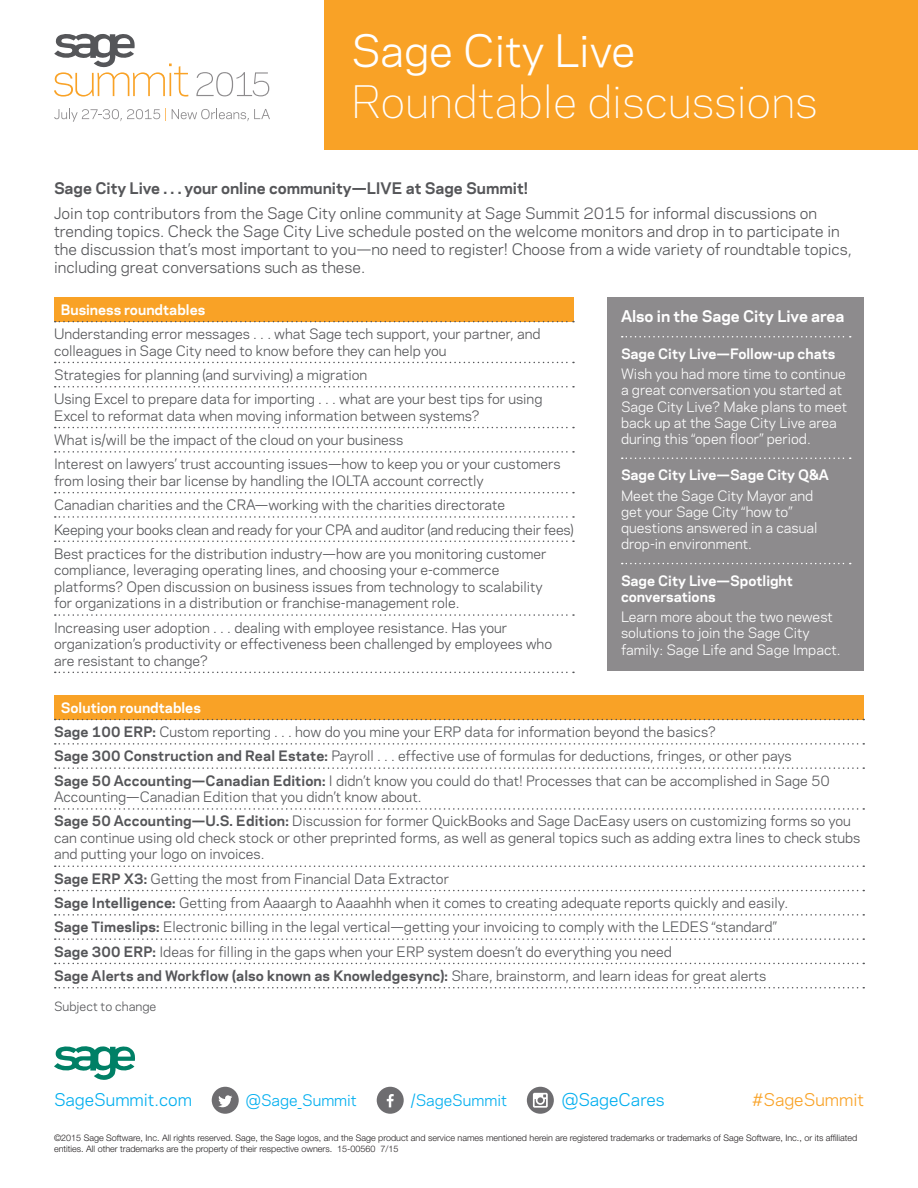
<style>
.page{position:relative;width:918px;height:1188px;background:#fff}
.page>*{position:absolute;margin:0;border:0;box-sizing:border-box;transform-origin:0 0}
.t1{font:300 42px "Polaris";color:#fff}
.t2{font:42px "Polaris";color:#fff}
.t3{font:16.5px "Polaris";color:#00aeef}
.t4{font:16.5px "Polaris";color:#f9a226}
.t5{font:15px/18px "Polaris";color:#555659}
.t6{font:700 15px "Polaris";color:#555659}
.t7{font:700 15px "Polaris";color:#fff}
.t8{font:15px "Polaris";color:#00aeef}
.t9{font:13.5px/24.3px "Polaris";color:#555659}
.t10{font:13.5px/16.2px "Polaris";color:#fff}
.t11{font:700 13.5px/16.2px "Polaris";color:#fff}
.t12{font:12px "Polaris";color:#555659}
.t13{font:300 9px/10.8px "Helvetica Neue";color:#231f20}
.s1{font-weight:700;color:#fff}
.s2{font-weight:700}
</style>
<div class="page">
<div style="left:324px;top:0;width:594px;height:149px;background:#f9a226"></div>
<svg style="left:54px;top:33px;width:135px;height:64px"></svg>
<svg style="left:196px;top:72px;width:73px;height:24px"></svg>
<svg style="left:54px;top:108px;width:112px;height:14px"></svg>
<svg style="left:172px;top:109px;width:98px;height:12px"></svg>
<div style="left:54px;top:297px;width:520px;height:25px;background:#f9a226"></div>
<svg style="left:55px;top:321px;width:519px;height:1px"></svg>
<svg style="left:55px;top:362px;width:519px;height:1px"></svg>
<svg style="left:55px;top:386px;width:519px;height:2px"></svg>
<svg style="left:55px;top:427px;width:519px;height:1px"></svg>
<svg style="left:55px;top:451px;width:519px;height:2px"></svg>
<svg style="left:55px;top:492px;width:519px;height:1px"></svg>
<svg style="left:55px;top:516px;width:519px;height:2px"></svg>
<svg style="left:55px;top:541px;width:519px;height:1px"></svg>
<svg style="left:55px;top:614px;width:519px;height:2px"></svg>
<svg style="left:55px;top:672px;width:519px;height:1px"></svg>
<div style="left:54px;top:695px;width:810px;height:25px;background:#f9a226"></div>
<svg style="left:55px;top:719px;width:809px;height:1px"></svg>
<svg style="left:55px;top:743px;width:809px;height:2px"></svg>
<svg style="left:55px;top:767px;width:809px;height:2px"></svg>
<svg style="left:55px;top:808px;width:809px;height:2px"></svg>
<svg style="left:55px;top:865px;width:809px;height:2px"></svg>
<svg style="left:55px;top:890px;width:809px;height:1px"></svg>
<svg style="left:55px;top:914px;width:809px;height:2px"></svg>
<svg style="left:55px;top:938px;width:809px;height:2px"></svg>
<svg style="left:55px;top:963px;width:809px;height:1px"></svg>
<svg style="left:55px;top:987px;width:809px;height:1px"></svg>
<div style="left:608px;top:297px;width:256px;height:374px;background:#8d8b8d"></div>
<svg style="left:622px;top:336px;width:229px;height:1px"></svg>
<svg style="left:622px;top:457px;width:229px;height:2px"></svg>
<svg style="left:622px;top:563px;width:229px;height:1px"></svg>
<svg style="left:212px;top:1087px;width:27px;height:27px"></svg>
<svg style="left:377px;top:1087px;width:27px;height:27px"></svg>
<svg style="left:527px;top:1087px;width:27px;height:27px"></svg>
<svg style="left:54px;top:1046px;width:81px;height:34px"></svg>
<h1 class="t2" style="left:351px;top:20px;width:286px">Sage City Live</h1>
<h1 class="t1" style="left:351px;top:70px;width:468px">Roundtable discussions</h1>
<p class="t6" style="left:54px;top:177px;width:476px">Sage City Live . . . your online community—LIVE at Sage Summit!</p>
<p class="t5" style="left:54px;top:203px;width:799px">Join top contributors from the Sage City online community at Sage Summit 2015 for informal discussions on trending topics. Check the Sage City Live schedule posted on the welcome monitors and drop in to participate in the discussion that’s most important to you—no need to register! Choose from a wide variety of roundtable topics, including great conversations such as these.</p>
<p class="t11" style="left:61px;top:301px;width:146px">Business roundtables</p>
<p class="t9" style="left:54px;top:325px;width:488px;line-height:16.5px">Understanding error messages . . . what Sage tech support, your partner, and colleagues in Sage City need to know before they can help you</p>
<p class="t9" style="left:54px;top:362px;width:490px">Strategies for planning (and surviving) a migration<br>Using Excel to prepare data for importing . . . what are your best tips for using</p>
<p class="t9" style="left:54px;top:403px;width:508px">Excel to reformat data when moving information between systems?<br>What is/will be the impact of the cloud on your business<br>Interest on lawyers’ trust accounting issues—how to keep you or your customers</p>
<p class="t9" style="left:54px;top:468px;width:521px">from losing their bar license by handling the IOLTA account correctly<br>Canadian charities and the CRA—working with the charities directorate<br>Keeping your books clean and ready for your CPA and auditor (and reducing their fees)<br>Best practices for the distribution industry—how are you monitoring customer</p>
<p class="t9" style="left:54px;top:561px;width:490px;line-height:16.5px">compliance, leveraging operating lines, and choosing your e-commerce platforms? Open discussion on business issues from technology to scalability for organizations in a distribution or franchise-management role.</p>
<p class="t9" style="left:54px;top:618px;width:500px;line-height:16.5px">Increasing user adoption . . . dealing with employee resistance. Has your organization’s productivity or effectiveness been challenged by employees who are resistant to change?</p>
<p class="t9" style="left:54px;top:695px;width:777px;text-indent:7px"><span class="s1">Solution roundtables<br></span><span class="s2">Sage 100 ERP:</span> Custom reporting . . . how do you mine your ERP data for information beyond the basics?<br><span class="s2">Sage 300 Construction and Real Estate:</span> Payroll . . . effective use of formulas for deductions, fringes, or other pays<br><span class="s2">Sage 50 Accounting—Canadian Edition:</span> I didn’t know you could do that! Processes that can be accomplished in Sage 50</p>
<p class="t9" style="left:54px;top:784px;width:798px">Accounting—Canadian Edition that you didn’t know about.<br><span class="s2">Sage 50 Accounting—U.S. Edition:</span> Discussion for former QuickBooks and Sage DacEasy users on customizing forms so you</p>
<p class="t9" style="left:54px;top:829px;width:808px;line-height:16.5px">can continue using old check stock or other preprinted forms, as well as general topics such as adding extra lines to check stubs and putting your logo on invoices.</p>
<p class="t9" style="left:54px;top:866px;width:736px"><span class="s2">Sage ERP X3:</span> Getting the most from Financial Data Extractor<br><span class="s2">Sage Intelligence:</span> Getting from Aaaargh to Aaaahhh when it comes to creating adequate reports quickly and easily.<br><span class="s2">Sage Timeslips:</span> Electronic billing in the legal vertical—getting your invoicing to comply with the LEDES “standard” <span class="s2">Sage 300 ERP:</span> Ideas for filling in the gaps when your ERP system doesn’t do everything you need<br><span class="s2">Sage Alerts and Workflow (also known as Knowledgesync):</span> Share, brainstorm, and learn ideas for great alerts</p>
<p class="t12" style="left:54px;top:997px;width:104px">Subject to change</p>
<p class="t7" style="left:621px;top:305px;width:225px">Also in the Sage City Live area</p>
<p class="t11" style="left:621px;top:345px;width:216px">Sage City Live—Follow-up chats</p>
<p class="t10" style="left:621px;top:365px;width:228px">Wish you had more time to continue a great conversation you started at Sage City Live? Make plans to meet back up at the Sage City Live area during this “open floor” period.</p>
<p class="t11" style="left:621px;top:466px;width:209px">Sage City Live—Sage City Q&amp;A</p>
<p class="t10" style="left:621px;top:487px;width:198px">Meet the Sage City Mayor and get your Sage City “how to” questions answered in a casual drop-in environment.</p>
<p class="t11" style="left:621px;top:572px;width:173px">Sage City Live—Spotlight conversations</p>
<p class="t10" style="left:621px;top:608px;width:221px">Learn more about the two newest solutions to join the Sage City family: Sage Life and Sage Impact.</p>
<p class="t3" style="left:54px;top:1088px;width:139px">SageSummit.com</p>
<p class="t8" style="left:246px;top:1089px;width:112px">@Sage_Summit</p>
<p class="t8" style="left:411px;top:1089px;width:98px">/SageSummit</p>
<p class="t3" style="left:562px;top:1088px;width:104px">@SageCares</p>
<p class="t4" style="left:752px;top:1088px;width:113px">#SageSummit</p>
<p class="t13" style="left:54px;top:1132px;width:805px">©2015 Sage Software, Inc. All rights reserved. Sage, the Sage logos, and the Sage product and service names mentioned herein are registered trademarks or trademarks of Sage Software, Inc., or its affiliated entities. All other trademarks are the property of their respective owners. 15-00560 7/15</p>
</div>
